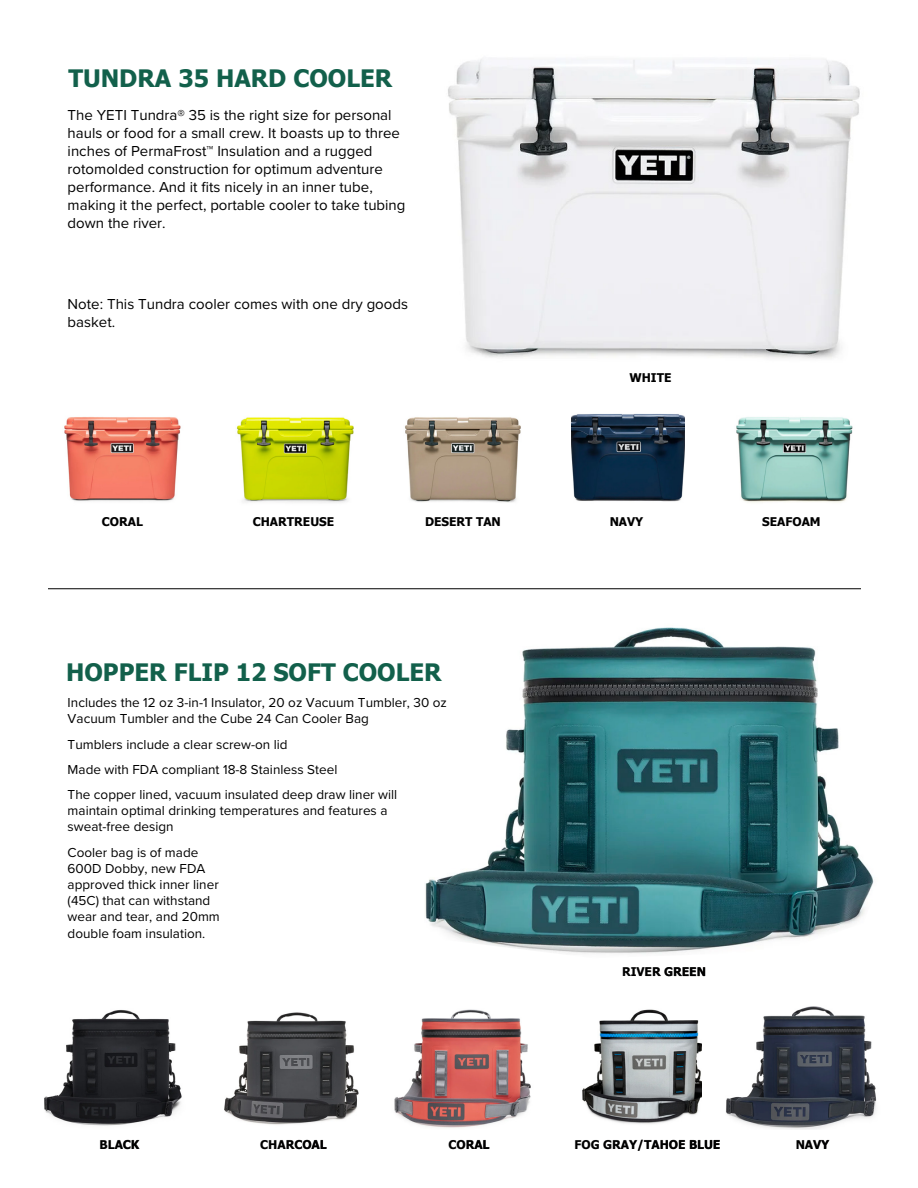
<style>
.page{position:relative;width:918px;height:1188px;background:#fff}
.page>*{position:absolute;margin:0;border:0;box-sizing:border-box;transform-origin:0 0}
.t1{font:700 24px "Tahoma";color:#12604b}
.t2{font:15px/18px "Proxima Nova";color:#000}
.t3{font:13.5px/16.2px "Proxima Nova";color:#000}
.t4{font:700 12px "Tahoma";color:#000}
</style>
<div class="page">
<hr style="left:48px;top:588px;width:813px;height:1px;background:#000">
<img style="left:425px;top:627px;width:449px;height:327px">
<img style="left:448px;top:59px;width:412px;height:300px">
<img style="left:64px;top:417px;width:117px;height:84px">
<img style="left:236px;top:417px;width:118px;height:86px">
<img style="left:571px;top:414px;width:114px;height:88px">
<img style="left:736px;top:417px;width:117px;height:86px">
<img style="left:405px;top:417px;width:116px;height:86px">
<svg style="left:627px;top:967px;width:78px;height:9px"></svg>
<svg style="left:102px;top:1140px;width:38px;height:9px"></svg>
<svg style="left:264px;top:1140px;width:63px;height:9px"></svg>
<svg style="left:451px;top:1140px;width:38px;height:9px"></svg>
<svg style="left:583px;top:1140px;width:137px;height:11px"></svg>
<svg style="left:798px;top:1140px;width:31px;height:9px"></svg>
<img style="left:582px;top:1009px;width:120px;height:115px">
<img style="left:224px;top:1012px;width:135px;height:113px">
<img style="left:44px;top:1010px;width:138px;height:116px">
<img style="left:726px;top:1006px;width:151px;height:123px">
<img style="left:394px;top:1009px;width:137px;height:119px">
<h1 class="t1" style="left:68px;top:61px;width:325px">TUNDRA 35 HARD COOLER</h1>
<p class="t2" style="left:68px;top:105px;width:339px">The YETI Tundra® 35 is the right size for personal hauls or food for a small crew. It boasts up to three inches of PermaFrost™ Insulation and a rugged rotomolded construction for optimum adventure performance. And it fits nicely in an inner tube, making it the perfect, portable cooler to take tubing down the river.</p>
<p class="t2" style="left:68px;top:294px;width:342px">Note: This Tundra cooler comes with one dry goods basket.</p>
<p class="t4" style="left:629px;top:369px;width:44px">WHITE</p>
<p class="t4" style="left:102px;top:513px;width:43px">CORAL</p>
<p class="t4" style="left:253px;top:513px;width:83px">CHARTREUSE</p>
<p class="t4" style="left:425px;top:513px;width:77px">DESERT TAN</p>
<p class="t4" style="left:610px;top:513px;width:35px">NAVY</p>
<p class="t4" style="left:762px;top:513px;width:60px">SEAFOAM</p>
<h1 class="t1" style="left:66px;top:656px;width:377px">HOPPER FLIP 12 SOFT COOLER</h1>
<p class="t3" style="left:68px;top:694px;width:381px">Includes the 12 oz 3-in-1 Insulator, 20 oz Vacuum Tumbler, 30 oz<br>Vacuum Tumbler and the Cube 24 Can Cooler Bag</p>
<p class="t3" style="left:68px;top:731px;width:331px;line-height:25.2px">Tumblers include a clear screw-on lid<br>Made with FDA compliant 18-8 Stainless Steel<br>The copper lined, vacuum insulated deep draw liner will</p>
<p class="t3" style="left:68px;top:802px;width:321px">maintain optimal drinking temperatures and features a sweat-free design</p>
<p class="t3" style="left:68px;top:843px;width:154px">Cooler bag is of made<br>600D Dobby, new FDA approved thick inner liner (45C) that can withstand wear and tear, and 20mm double foam insulation.</p>
<p class="t4" style="left:622px;top:963px;width:85px">RIVER GREEN</p>
<p class="t4" style="left:100px;top:1136px;width:41px">BLACK</p>
<p class="t4" style="left:260px;top:1136px;width:68px">CHARCOAL</p>
<p class="t4" style="left:448px;top:1136px;width:43px">CORAL</p>
<p class="t4" style="left:575px;top:1136px;width:147px">FOG GRAY/TAHOE BLUE</p>
<p class="t4" style="left:796px;top:1136px;width:35px">NAVY</p>
</div>
